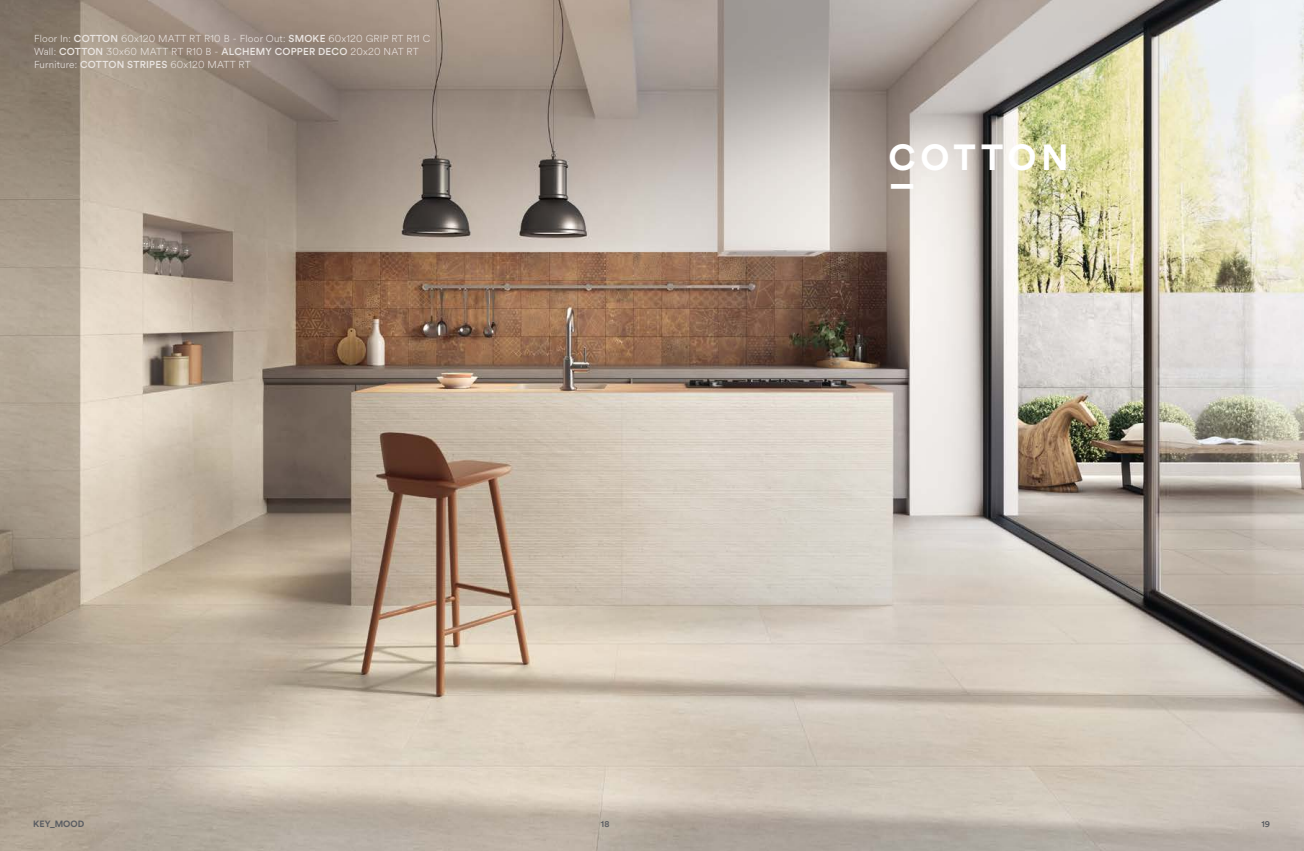
<style>
.page{position:relative;width:1304px;height:851px;background:#fff}
.page>*{position:absolute;margin:0;border:0;box-sizing:border-box;transform-origin:0 0}
.t1{font:700 43.8px "Circular Std";color:#fff}
.t2{font:700 36px "Circular Std";letter-spacing:.125em;color:#fff}
.t3{font:10px/13px "Circular Spotify Text Light 2";letter-spacing:.02em;color:#e9e4e1}
.t4{font:700 9px "Circular Std";color:#5a5d62}
.t5{font:500 9px "Circular Std";color:#5a5d62}
.s1{font-family:"Circular Std";font-weight:500}
</style>
<div class="page">
<img style="left:0;top:0;width:1304px;height:850px">
<p class="t3" style="left:34px;top:32px;width:398px">Floor In: <span class="s1">COTTON</span> 60x120 MATT RT R10 B - Floor Out: <span class="s1">SMOKE</span> 60x120 GRIP RT R11 C<br>Wall: <span class="s1">COTTON</span> 30x60 MATT RT R10 B - <span class="s1">ALCHEMY COPPER DECO</span> 20x20 NAT RT<br>Furniture: <span class="s1">COTTON STRIPES</span> 60x120 MATT RT</p>
<h2 class="t2" style="left:889px;top:134px;width:182px">COTTON</h2>
<h1 class="t1" style="left:891px;top:140px;width:24px">_</h1>
<p class="t4" style="left:33px;top:818px;width:53px">KEY_MOOD</p>
<p class="t5" style="left:601px;top:818px;width:10px">18</p>
<p class="t5" style="left:1261px;top:818px;width:10px">19</p>
</div>
